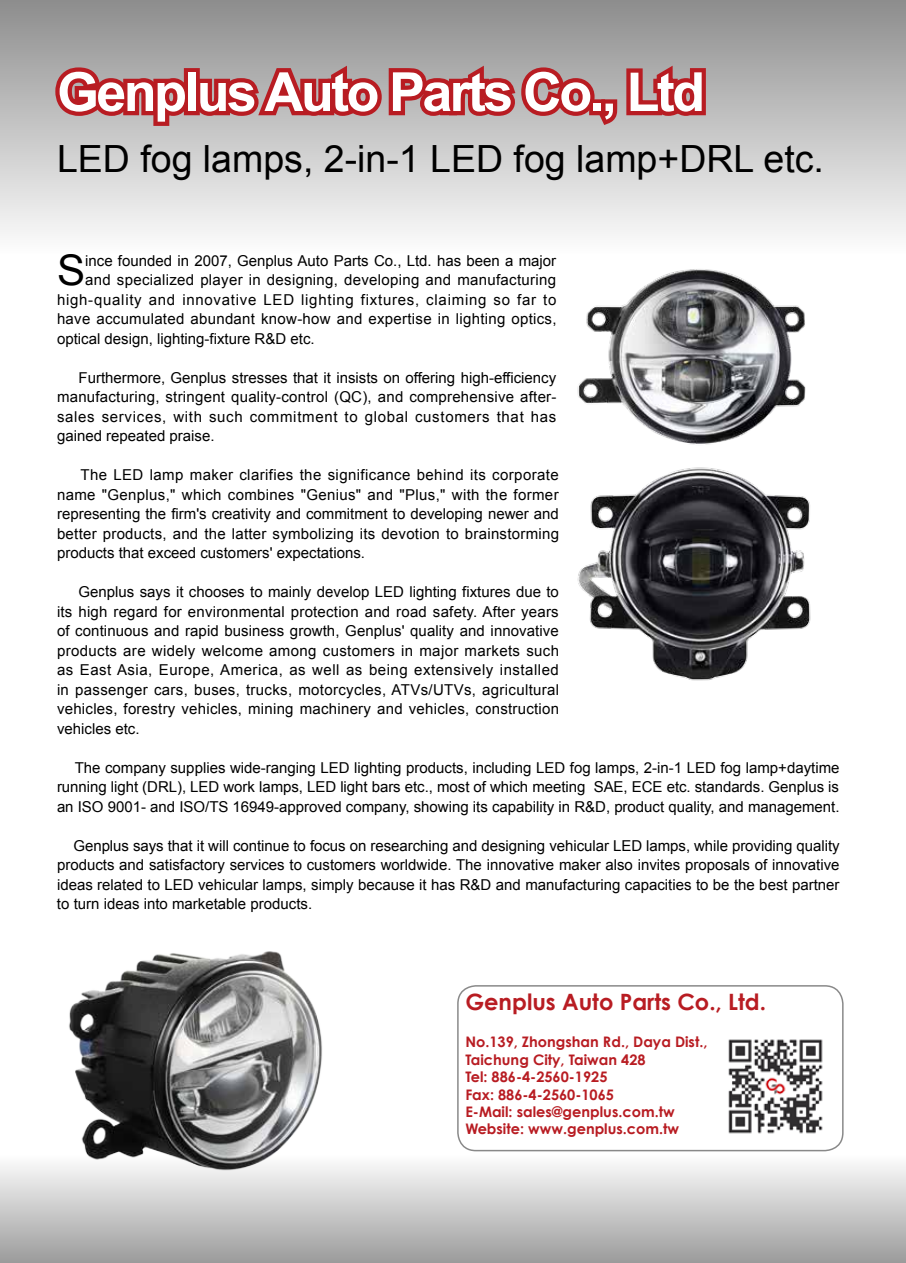
<style>
.page{position:relative;width:906px;height:1263px;background:#fff}
.page>*{position:absolute;margin:0;border:0;box-sizing:border-box;transform-origin:0 0}
.t1{font:700 54px "Arial";letter-spacing:-.05em;color:#fff}
.t2{font:42.3px "Arial";color:#000}
.t3{font:37.5px "Arial";color:#000}
.t4{font:700 22.5px "Century Gothic";color:#b81c22}
.t5{font:15px/19.5px "Arial";letter-spacing:.01em;color:#000;text-align:justify}
.t6{font:15px "Arial";letter-spacing:.05em;color:#000}
.t7{font:700 14.55px/17.4px "Century Gothic";color:#b81c22}
</style>
<div class="page">
<div style="left:457px;top:985px;width:386px;height:166px;border:2px solid #898989;border-radius:18px"></div>
<div style="left:0;top:1155px;width:906px;height:108px;background:linear-gradient(to bottom,#fdfdfd,#9c9c9c)"></div>
<div style="left:0;top:0;width:906px;height:254px;background:linear-gradient(to bottom,#8d8d8d,#fdfdfd)"></div>
<svg style="left:49px;top:57px;width:661px;height:73px;background:#b66d70"></svg>
<img style="left:577px;top:467px;width:234px;height:214px">
<img style="left:569px;top:240px;width:249px;height:205px">
<img style="left:62px;top:951px;width:269px;height:238px">
<img style="left:728px;top:1039px;width:95px;height:95px">
<h1 class="t1" style="left:57px;top:62px;width:649px">Genplus Auto Parts Co., Ltd</h1>
<h3 class="t3" style="left:57px;top:138px;width:768px">LED fog lamps, 2-in-1 LED fog lamp+DRL etc.</h3>
<h2 class="t2" style="left:57px;top:247px;width:30px">S</h2>
<p class="t5" style="left:85px;top:251px;width:472px">ince founded in 2007, Genplus Auto Parts Co., Ltd. has been a major</p>
<p class="t5" style="left:85px;top:270px;width:472px">and specialized player in designing, developing and manufacturing</p>
<p class="t6" style="left:57px;top:291px;width:501px">high-quality and innovative LED lighting fixtures, claiming so far to</p>
<p class="t5" style="left:57px;top:309px;width:501px">have accumulated abundant know-how and expertise in lighting optics,</p>
<p class="t5" style="left:57px;top:329px;width:259px">optical design, lighting-fixture R&amp;D etc.</p>
<p class="t5" style="left:57px;top:368px;width:501px;text-indent:22px">Furthermore, Genplus stresses that it insists on offering high-efficiency manufacturing, stringent quality-control (QC), and comprehensive after&shy;sales services, with such commitment to global customers that has gained repeated praise.</p>
<p class="t5" style="left:57px;top:465px;width:503px;text-indent:23px">The LED lamp maker clarifies the significance behind its corporate name "Genplus," which combines "Genius" and "Plus," with the former representing the firm's creativity and commitment to developing newer and better products, and the latter symbolizing its devotion to brainstorming products that exceed customers' expectations.</p>
<p class="t5" style="left:57px;top:582px;width:504px;text-indent:22px">Genplus says it chooses to mainly develop LED lighting fixtures due to its high regard for environmental protection and road safety. After years of continuous and rapid business growth, Genplus' quality and innovative products are widely welcome among customers in major markets such as East Asia, Europe, America, as well as being extensively installed in passenger cars, buses, trucks, motorcycles, ATVs/UTVs, agricultural vehicles, forestry vehicles, mining machinery and vehicles, construction vehicles etc.</p>
<p class="t5" style="left:57px;top:758px;width:784px;text-indent:18px">The company supplies wide-ranging LED lighting products, including LED fog lamps, 2-in-1 LED fog lamp+daytime running light (DRL), LED work lamps, LED light bars etc., most of which meeting SAE, ECE etc. standards. Genplus is an ISO 9001- and ISO/TS 16949-approved company, showing its capability in R&amp;D, product quality, and management.</p>
<p class="t5" style="left:57px;top:836px;width:784px;text-indent:16px">Genplus says that it will continue to focus on researching and designing vehicular LED lamps, while providing quality products and satisfactory services to customers worldwide. The innovative maker also invites proposals of innovative ideas related to LED vehicular lamps, simply because it has R&amp;D and manufacturing capacities to be the best partner to turn ideas into marketable products.</p>
<h3 class="t4" style="left:465px;top:987px;width:302px">Genplus Auto Parts Co., Ltd.</h3>
<p class="t7" style="left:465px;top:1033px;width:244px">No.139, Zhongshan Rd., Daya Dist.,<br>Taichung City, Taiwan 428<br>Tel: 886-4-2560-1925<br>Fax: 886-4-2560-1065<br>E-Mail: sales@genplus.com.tw<br>Website: www.genplus.com.tw</p>
</div>
